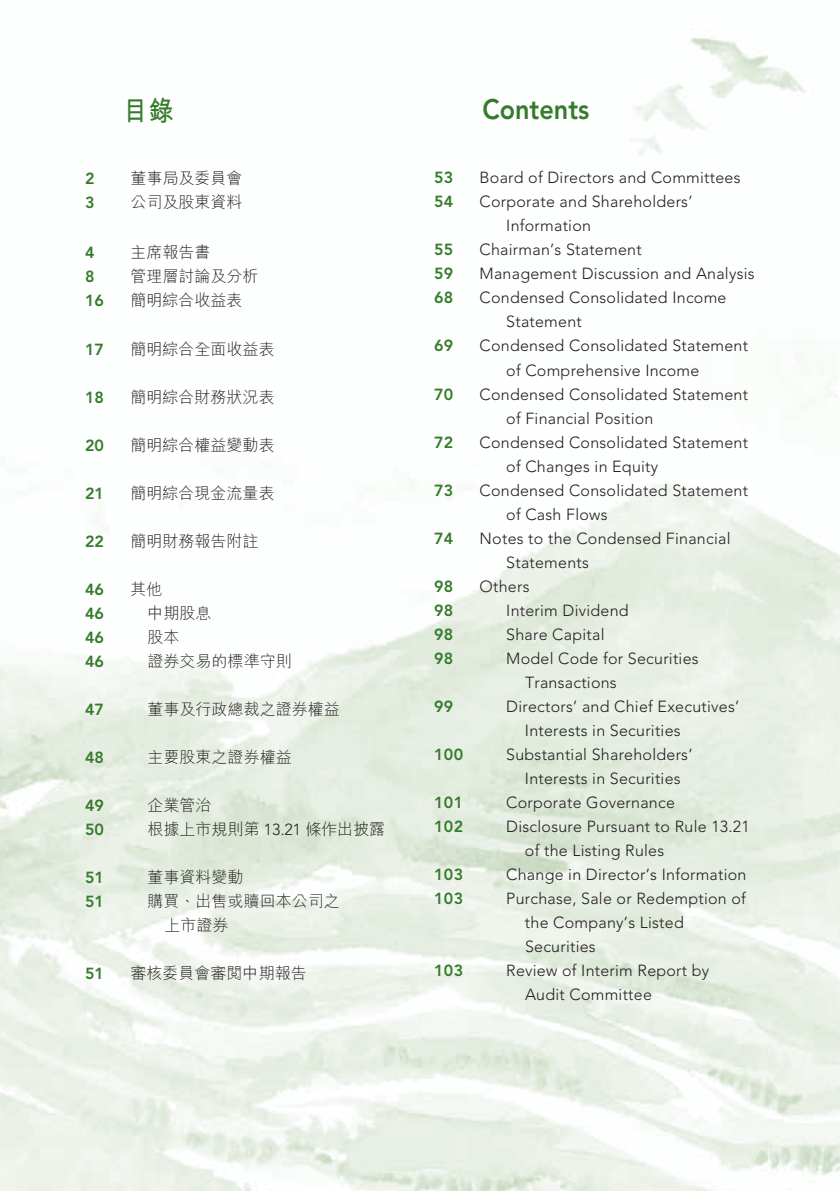
<style>
.page{position:relative;width:840px;height:1191px;background:#fff}
.page>*{position:absolute;margin:0;border:0;box-sizing:border-box;transform-origin:0 0}
.t1{font:800 28px "Avenir LT Std";color:#357b2b;scale:.9 1}
.t2{font:700 28px "M Hei HK";color:#357b2b;scale:.9 1}
._00_txt{font:300 16px "Avenir LT Std";letter-spacing:.015em;color:#231f20}
.t3{font:300 16px "M Hei HK";color:#231f20}
._00_txt-2{font:800 16px "Avenir LT Std";letter-spacing:.02em;color:#357b2b}
.s1{font-family:"Avenir LT Std"}
</style>
<div class="page">
<p class="t2" style="left:123px;top:90px;width:58px">目錄</p>
<p class="t1" style="left:482px;top:93px;width:120px">Contents</p>
<p class="_00_txt-2" style="left:85px;top:169px;width:11px">2</p>
<p class="t3" style="left:130px;top:170px;width:113px">董事局及委員會</p>
<p class="_00_txt-2" style="left:85px;top:193px;width:11px">3</p>
<p class="t3" style="left:130px;top:194px;width:113px">公司及股東資料</p>
<p class="_00_txt-2" style="left:85px;top:243px;width:11px">4</p>
<p class="t3" style="left:130px;top:244px;width:81px">主席報告書</p>
<p class="_00_txt-2" style="left:85px;top:267px;width:11px">8</p>
<p class="t3" style="left:130px;top:268px;width:129px">管理層討論及分析</p>
<p class="_00_txt-2" style="left:85px;top:291px;width:20px">16</p>
<p class="t3" style="left:130px;top:292px;width:113px">簡明綜合收益表</p>
<p class="_00_txt-2" style="left:85px;top:339px;width:20px">17</p>
<p class="t3" style="left:130px;top:340px;width:145px">簡明綜合全面收益表</p>
<p class="_00_txt-2" style="left:85px;top:387px;width:20px">18</p>
<p class="t3" style="left:130px;top:388px;width:145px">簡明綜合財務狀況表</p>
<p class="_00_txt-2" style="left:85px;top:435px;width:20px">20</p>
<p class="t3" style="left:130px;top:436px;width:145px">簡明綜合權益變動表</p>
<p class="_00_txt-2" style="left:85px;top:483px;width:20px">21</p>
<p class="t3" style="left:130px;top:484px;width:145px">簡明綜合現金流量表</p>
<p class="_00_txt-2" style="left:85px;top:531px;width:20px">22</p>
<p class="t3" style="left:130px;top:532px;width:129px">簡明財務報告附註</p>
<p class="_00_txt-2" style="left:85px;top:579px;width:20px">46</p>
<p class="t3" style="left:130px;top:580px;width:33px">其他</p>
<p class="_00_txt-2" style="left:85px;top:603px;width:20px">46</p>
<p class="t3" style="left:147px;top:604px;width:65px">中期股息</p>
<p class="_00_txt-2" style="left:85px;top:627px;width:20px">46</p>
<p class="t3" style="left:147px;top:628px;width:33px">股本</p>
<p class="_00_txt-2" style="left:85px;top:651px;width:20px">46</p>
<p class="t3" style="left:147px;top:652px;width:146px">證券交易的標準守則</p>
<p class="_00_txt-2" style="left:85px;top:699px;width:20px">47</p>
<p class="t3" style="left:147px;top:700px;width:194px">董事及行政總裁之證券權益</p>
<p class="_00_txt-2" style="left:85px;top:747px;width:20px">48</p>
<p class="t3" style="left:147px;top:748px;width:146px">主要股東之證券權益</p>
<p class="_00_txt-2" style="left:85px;top:795px;width:20px">49</p>
<p class="t3" style="left:147px;top:796px;width:65px">企業管治</p>
<p class="_00_txt-2" style="left:85px;top:819px;width:20px">50</p>
<p class="t3" style="left:147px;top:820px;width:239px">根據上市規則第 <span class="s1">13.21</span> 條作出披露</p>
<p class="_00_txt-2" style="left:85px;top:867px;width:20px">51</p>
<p class="t3" style="left:147px;top:868px;width:97px">董事資料變動</p>
<p class="_00_txt-2" style="left:85px;top:891px;width:20px">51</p>
<p class="t3" style="left:147px;top:892px;width:194px">購買、出售或贖回本公司之</p>
<p class="t3" style="left:164px;top:916px;width:65px">上市證券</p>
<p class="_00_txt-2" style="left:85px;top:963px;width:20px">51</p>
<p class="t3" style="left:130px;top:964px;width:177px">審核委員會審閱中期報告</p>
<p class="_00_txt-2" style="left:434px;top:168px;width:21px">53</p>
<p class="_00_txt" style="left:479px;top:168px;width:262px">Board of Directors and Committees</p>
<p class="_00_txt-2" style="left:434px;top:192px;width:21px">54</p>
<p class="_00_txt" style="left:479px;top:192px;width:214px">Corporate and Shareholders’</p>
<p class="_00_txt" style="left:506px;top:216px;width:86px">Information</p>
<p class="_00_txt-2" style="left:434px;top:240px;width:21px">55</p>
<p class="_00_txt" style="left:479px;top:240px;width:163px">Chairman’s Statement</p>
<p class="_00_txt-2" style="left:434px;top:264px;width:21px">59</p>
<p class="_00_txt" style="left:479px;top:264px;width:276px">Management Discussion and Analysis</p>
<p class="_00_txt-2" style="left:434px;top:288px;width:21px">68</p>
<p class="_00_txt" style="left:479px;top:288px;width:248px">Condensed Consolidated Income</p>
<p class="_00_txt" style="left:506px;top:312px;width:77px">Statement</p>
<p class="_00_txt-2" style="left:434px;top:336px;width:21px">69</p>
<p class="_00_txt" style="left:479px;top:336px;width:270px">Condensed Consolidated Statement</p>
<p class="_00_txt" style="left:506px;top:360px;width:194px">of Comprehensive Income</p>
<p class="_00_txt-2" style="left:434px;top:384px;width:21px">70</p>
<p class="_00_txt" style="left:479px;top:384px;width:270px">Condensed Consolidated Statement</p>
<p class="_00_txt" style="left:506px;top:408px;width:149px">of Financial Position</p>
<p class="_00_txt-2" style="left:434px;top:432px;width:21px">72</p>
<p class="_00_txt" style="left:479px;top:432px;width:270px">Condensed Consolidated Statement</p>
<p class="_00_txt" style="left:506px;top:456px;width:153px">of Changes in Equity</p>
<p class="_00_txt-2" style="left:434px;top:480px;width:21px">73</p>
<p class="_00_txt" style="left:479px;top:480px;width:270px">Condensed Consolidated Statement</p>
<p class="_00_txt" style="left:506px;top:504px;width:103px">of Cash Flows</p>
<p class="_00_txt-2" style="left:434px;top:528px;width:21px">74</p>
<p class="_00_txt" style="left:479px;top:528px;width:252px">Notes to the Condensed Financial</p>
<p class="_00_txt" style="left:506px;top:552px;width:84px">Statements</p>
<p class="_00_txt-2" style="left:434px;top:576px;width:21px">98</p>
<p class="_00_txt" style="left:479px;top:576px;width:51px">Others</p>
<p class="_00_txt-2" style="left:434px;top:600px;width:21px">98</p>
<p class="_00_txt" style="left:506px;top:600px;width:124px">Interim Dividend</p>
<p class="_00_txt-2" style="left:434px;top:624px;width:21px">98</p>
<p class="_00_txt" style="left:506px;top:624px;width:100px">Share Capital</p>
<p class="_00_txt-2" style="left:434px;top:648px;width:21px">98</p>
<p class="_00_txt" style="left:506px;top:648px;width:194px">Model Code for Securities</p>
<p class="_00_txt" style="left:524px;top:672px;width:93px">Transactions</p>
<p class="_00_txt-2" style="left:434px;top:696px;width:21px">99</p>
<p class="_00_txt" style="left:506px;top:696px;width:234px">Directors’ and Chief Executives’</p>
<p class="_00_txt" style="left:524px;top:720px;width:157px">Interests in Securities</p>
<p class="_00_txt-2" style="left:434px;top:744px;width:30px">100</p>
<p class="_00_txt" style="left:506px;top:744px;width:188px">Substantial Shareholders’</p>
<p class="_00_txt" style="left:524px;top:768px;width:157px">Interests in Securities</p>
<p class="_00_txt-2" style="left:434px;top:792px;width:30px">101</p>
<p class="_00_txt" style="left:506px;top:792px;width:170px">Corporate Governance</p>
<p class="_00_txt-2" style="left:434px;top:816px;width:30px">102</p>
<p class="_00_txt" style="left:506px;top:816px;width:245px">Disclosure Pursuant to Rule 13.21</p>
<p class="_00_txt" style="left:524px;top:840px;width:141px">of the Listing Rules</p>
<p class="_00_txt-2" style="left:434px;top:864px;width:30px">103</p>
<p class="_00_txt" style="left:506px;top:864px;width:241px">Change in Director’s Information</p>
<p class="_00_txt-2" style="left:434px;top:888px;width:30px">103</p>
<p class="_00_txt" style="left:506px;top:888px;width:241px">Purchase, Sale or Redemption of</p>
<p class="_00_txt" style="left:524px;top:912px;width:160px">the Company’s Listed</p>
<p class="_00_txt" style="left:524px;top:936px;width:72px">Securities</p>
<p class="_00_txt-2" style="left:434px;top:960px;width:30px">103</p>
<p class="_00_txt" style="left:506px;top:960px;width:204px">Review of Interim Report by</p>
<p class="_00_txt" style="left:524px;top:984px;width:128px">Audit Committee</p>
</div>
